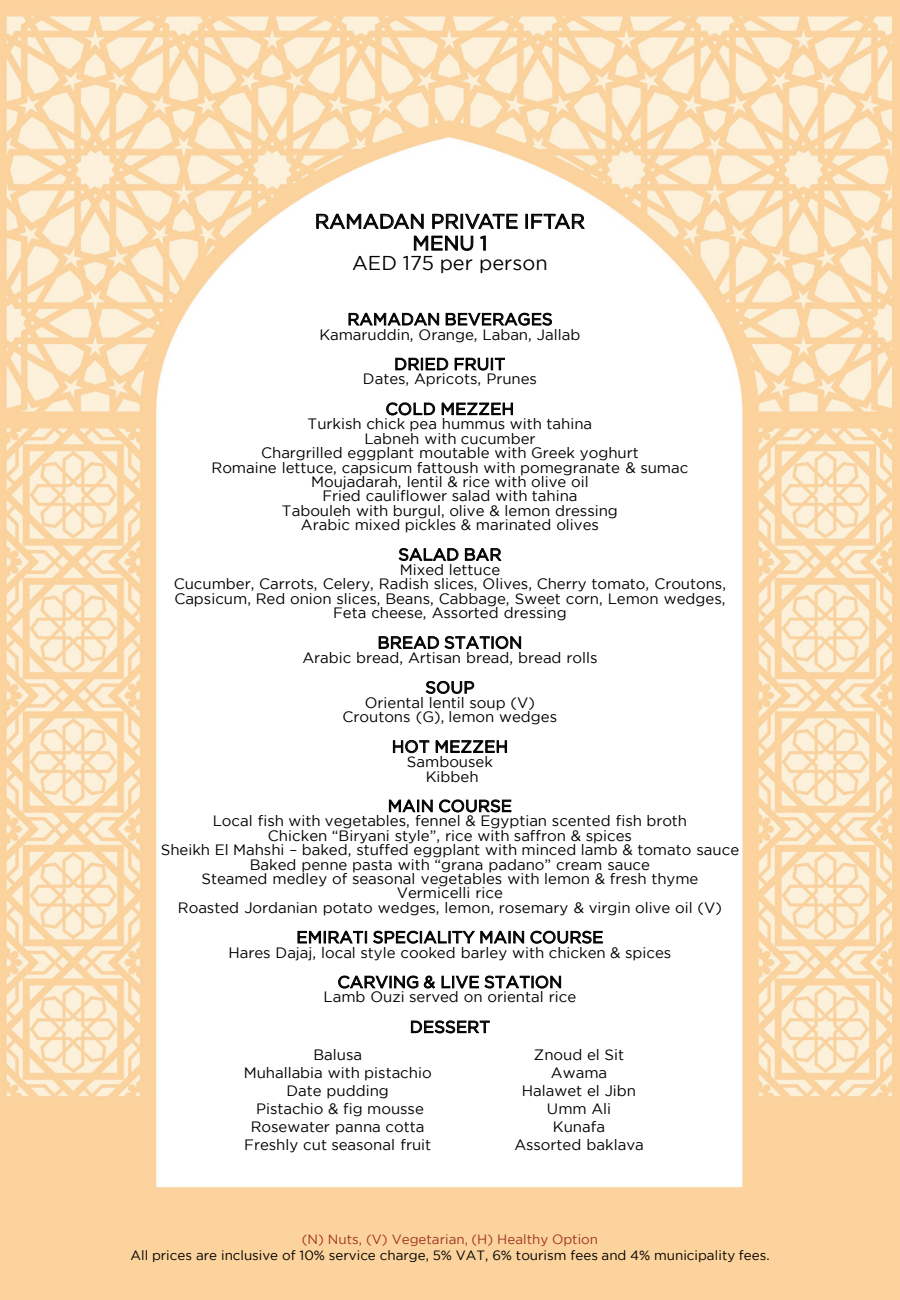
<style>
.page{position:relative;width:900px;height:1300px;background:#fff}
.page>*{position:absolute;margin:0;border:0;box-sizing:border-box;transform-origin:0 0}
.t1{font:20px/21.8px "Gotham";color:#000;text-align:center}
.t2{font:16.6px "Gotham";letter-spacing:.01em;color:#000}
.t3{font:15px/14.4px "Gotham";letter-spacing:-.005em;color:#000;text-align:center}
.t4{font:13.4px "Gotham";color:#000}
.t5{font:13.4px "Gotham";color:#9e3421}
</style>
<div class="page">
<img style="left:0;top:0;width:900px;height:1299px">
<svg style="left:316px;top:214px;width:108px;height:15px"></svg>
<svg style="left:432px;top:213px;width:86px;height:16px"></svg>
<svg style="left:526px;top:214px;width:59px;height:15px"></svg>
<svg style="left:414px;top:235px;width:59px;height:16px"></svg>
<svg style="left:480px;top:235px;width:6px;height:16px"></svg>
<svg style="left:349px;top:313px;width:90px;height:12px"></svg>
<svg style="left:446px;top:313px;width:106px;height:13px"></svg>
<svg style="left:395px;top:358px;width:53px;height:12px"></svg>
<svg style="left:455px;top:358px;width:50px;height:12px"></svg>
<svg style="left:386px;top:402px;width:49px;height:13px"></svg>
<svg style="left:442px;top:402px;width:71px;height:13px"></svg>
<svg style="left:399px;top:548px;width:60px;height:13px"></svg>
<svg style="left:465px;top:548px;width:37px;height:13px"></svg>
<svg style="left:379px;top:636px;width:142px;height:13px"></svg>
<svg style="left:426px;top:681px;width:48px;height:13px"></svg>
<svg style="left:393px;top:740px;width:36px;height:13px"></svg>
<svg style="left:436px;top:740px;width:71px;height:13px"></svg>
<svg style="left:389px;top:799px;width:44px;height:13px"></svg>
<svg style="left:439px;top:799px;width:72px;height:13px"></svg>
<svg style="left:298px;top:930px;width:69px;height:13px"></svg>
<svg style="left:373px;top:930px;width:151px;height:13px"></svg>
<svg style="left:530px;top:930px;width:73px;height:13px"></svg>
<svg style="left:338px;top:975px;width:80px;height:13px"></svg>
<svg style="left:424px;top:975px;width:11px;height:13px"></svg>
<svg style="left:442px;top:975px;width:119px;height:13px"></svg>
<svg style="left:411px;top:1020px;width:79px;height:13px"></svg>
<h1 class="t1" style="left:315px;top:210px;width:272px">RAMADAN PRIVATE IFTAR<br>MENU 1</h1>
<h1 class="t1" style="left:352px;top:252px;width:197px">AED 175 per person</h1>
<p class="t2" style="left:347px;top:310px;width:207px">RAMADAN BEVERAGES</p>
<p class="t3" style="left:319px;top:327px;width:262px">Kamaruddin, Orange, Laban, Jallab</p>
<p class="t2" style="left:394px;top:355px;width:113px">DRIED FRUIT</p>
<p class="t3" style="left:363px;top:371px;width:176px">Dates, Apricots, Prunes</p>
<p class="t2" style="left:386px;top:399px;width:130px">COLD MEZZEH</p>
<p class="t3" style="left:212px;top:416px;width:478px">Turkish chick pea hummus with tahina<br>Labneh with cucumber<br>Chargrilled eggplant moutable with Greek yoghurt<br>Romaine lettuce, capsicum fattoush with pomegranate &amp; sumac Moujadarah, lentil &amp; rice with olive oil<br>Fried cauliflower salad with tahina<br>Tabouleh with burgul, olive &amp; lemon dressing<br>Arabic mixed pickles &amp; marinated olives</p>
<p class="t2" style="left:398px;top:545px;width:104px">SALAD BAR</p>
<p class="t3" style="left:174px;top:562px;width:554px">Mixed lettuce<br>Cucumber, Carrots, Celery, Radish slices, Olives, Cherry tomato, Croutons, Capsicum, Red onion slices, Beans, Cabbage, Sweet corn, Lemon wedges, Feta cheese, Assorted dressing</p>
<p class="t2" style="left:378px;top:633px;width:146px">BREAD STATION</p>
<p class="t3" style="left:302px;top:650px;width:297px">Arabic bread, Artisan bread, bread rolls</p>
<p class="t2" style="left:425px;top:678px;width:51px">SOUP</p>
<p class="t3" style="left:343px;top:695px;width:216px">Oriental lentil soup (V)<br>Croutons (G), lemon wedges</p>
<p class="t2" style="left:392px;top:737px;width:118px">HOT MEZZEH</p>
<p class="t3" style="left:407px;top:754px;width:87px">Sambousek<br>Kibbeh</p>
<p class="t2" style="left:388px;top:796px;width:126px">MAIN COURSE</p>
<p class="t3" style="left:161px;top:813px;width:580px">Local fish with vegetables, fennel &amp; Egyptian scented fish broth<br>Chicken “Biryani style”, rice with saffron &amp; spices<br>Sheikh El Mahshi – baked, stuffed eggplant with minced lamb &amp; tomato sauce Baked penne pasta with “grana padano” cream sauce<br>Steamed medley of seasonal vegetables with lemon &amp; fresh thyme<br>Vermicelli rice<br>Roasted Jordanian potato wedges, lemon, rosemary &amp; virgin olive oil (V)</p>
<p class="t2" style="left:296px;top:927px;width:308px">EMIRATI SPECIALITY MAIN COURSE</p>
<p class="t3" style="left:228px;top:944px;width:445px">Hares Dajaj, local style cooked barley with chicken &amp; spices</p>
<p class="t2" style="left:338px;top:972px;width:226px">CARVING &amp; LIVE STATION</p>
<p class="t3" style="left:324px;top:989px;width:254px">Lamb Ouzi served on oriental rice</p>
<p class="t2" style="left:410px;top:1017px;width:82px">DESSERT</p>
<p class="t3" style="left:244px;top:1045px;width:190px;line-height:18px">Balusa<br>Muhallabia with pistachio<br>Date pudding<br>Pistachio &amp; fig mousse<br>Rosewater panna cotta<br>Freshly cut seasonal fruit</p>
<p class="t3" style="left:514px;top:1045px;width:131px;line-height:18px">Znoud el Sit<br>Awama<br>Halawet el Jibn<br>Umm Ali<br>Kunafa<br>Assorted baklava</p>
<p class="t5" style="left:302px;top:1231px;width:298px">(N) Nuts, (V) Vegetarian, (H) Healthy Option</p>
<p class="t4" style="left:130px;top:1247px;width:641px">All prices are inclusive of 10% service charge, 5% VAT, 6% tourism fees and 4% municipality fees.</p>
</div>
